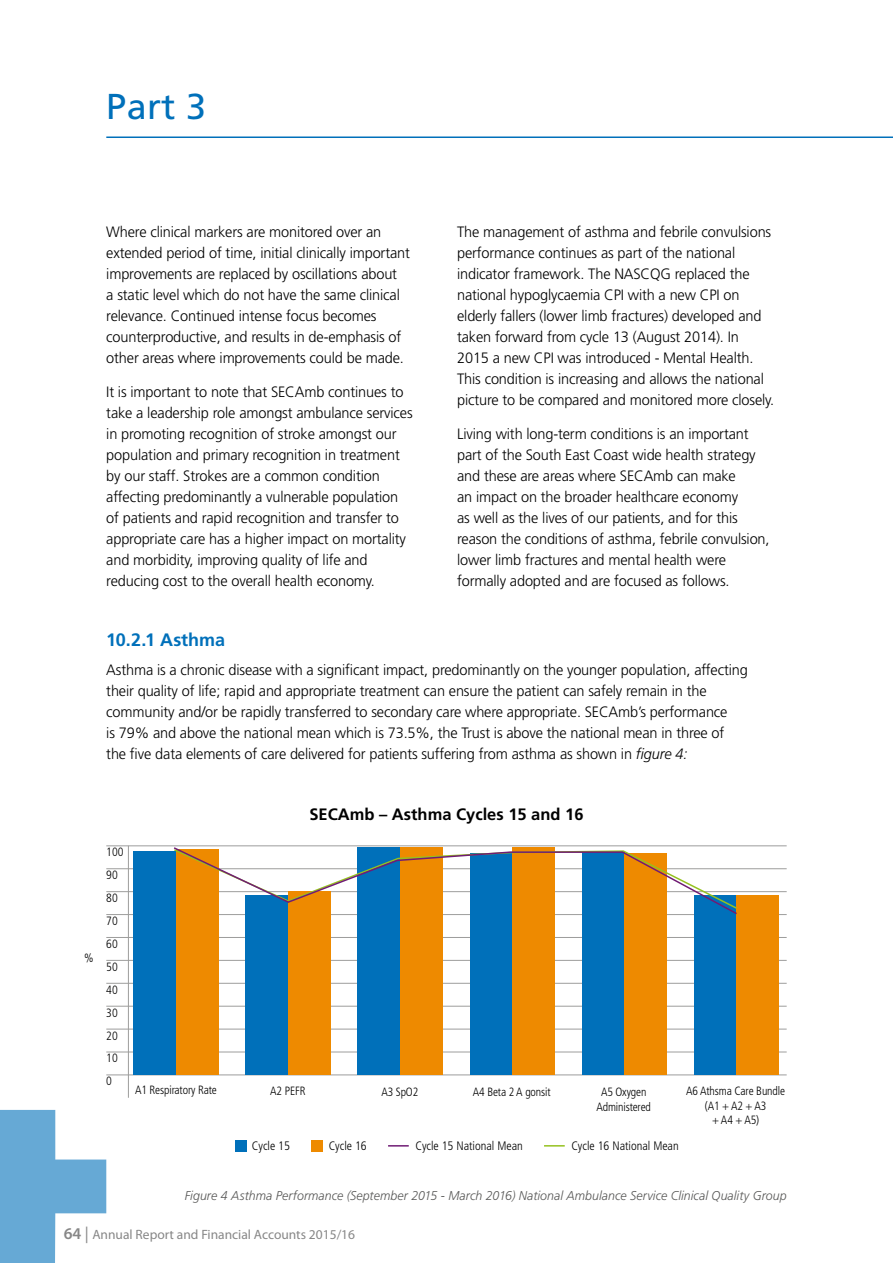
<style>
.page{position:relative;width:893px;height:1263px;background:#fff}
.page>*{position:absolute;margin:0;border:0;box-sizing:border-box;transform-origin:0 0}
.t1{font:36px "Frutiger";color:#0070ba}
.t2{font:700 18px "Frutiger";letter-spacing:-.005em;color:#0070ba}
.t3{font:700 16.5px "Frutiger";color:#000}
.t4{font:300 15px/21px "Frutiger";letter-spacing:-.01em;color:#000}
.t5{font:13.5px "Myriad Pro";color:#878787}
.t6{font:italic 300 12.75px "Frutiger";letter-spacing:.005em;color:#575756}
.t7{font:300 condensed 12.3px "Frutiger";color:#000}
.t8{font:300 condensed 12px/23px "Frutiger";letter-spacing:-.01em;color:#000;text-align:center}
.s1{font-style:italic}
.s2{font-weight:600;font-size:16.5px}
.s3{font-size:16.5px}
</style>
<div class="page">
<hr style="left:106px;top:136px;width:787px;height:2px;background:#0070ba">
<svg style="left:0;top:1110px;width:106px;height:153px"></svg>
<hr style="left:106px;top:845px;width:681px;height:1px;background:#9d9d9c">
<hr style="left:106px;top:868px;width:681px;height:1px;background:#9d9d9c">
<hr style="left:106px;top:891px;width:681px;height:1px;background:#9d9d9c">
<hr style="left:106px;top:914px;width:681px;height:1px;background:#9d9d9c">
<hr style="left:106px;top:937px;width:681px;height:1px;background:#9d9d9c">
<hr style="left:106px;top:960px;width:681px;height:1px;background:#9d9d9c">
<hr style="left:106px;top:983px;width:681px;height:1px;background:#9d9d9c">
<hr style="left:106px;top:1006px;width:681px;height:1px;background:#9d9d9c">
<hr style="left:106px;top:1029px;width:681px;height:1px;background:#9d9d9c">
<hr style="left:106px;top:1051px;width:681px;height:1px;background:#9d9d9c">
<hr style="left:106px;top:1074px;width:681px;height:1px;background:#9d9d9c">
<hr style="left:128px;top:846px;width:1px;height:252px;background:#9d9d9c">
<div style="left:694px;top:895px;width:42px;height:180px;background:#0070ba"></div>
<div style="left:736px;top:895px;width:43px;height:180px;background:#ee8a00"></div>
<div style="left:582px;top:851px;width:42px;height:224px;background:#0070ba"></div>
<div style="left:624px;top:854px;width:43px;height:221px;background:#ee8a00"></div>
<div style="left:470px;top:854px;width:42px;height:221px;background:#0070ba"></div>
<div style="left:512px;top:847px;width:43px;height:228px;background:#ee8a00"></div>
<div style="left:358px;top:847px;width:42px;height:228px;background:#0070ba"></div>
<div style="left:400px;top:847px;width:43px;height:228px;background:#ee8a00"></div>
<div style="left:246px;top:895px;width:42px;height:180px;background:#0070ba"></div>
<div style="left:288px;top:892px;width:43px;height:183px;background:#ee8a00"></div>
<div style="left:133px;top:851px;width:43px;height:224px;background:#0070ba"></div>
<div style="left:176px;top:849px;width:42px;height:226px;background:#ee8a00"></div>
<div style="left:235px;top:1140px;width:12px;height:11px;background:#0070ba"></div>
<div style="left:311px;top:1140px;width:12px;height:11px;background:#ee8a00"></div>
<svg style="left:388px;top:1145px;width:21px;height:1px"></svg>
<svg style="left:544px;top:1145px;width:21px;height:1px"></svg>
<svg style="left:172px;top:846px;width:567px;height:70px"></svg>
<h1 class="t1" style="left:106px;top:85px;width:101px">Part 3</h1>
<p class="t4" style="left:106px;top:221px;width:305px">Where clinical markers are monitored over an extended period of time, initial clinically important improvements are replaced by oscillations about<br>a static level which do not have the same clinical relevance. Continued intense focus becomes counterproductive, and results in de-emphasis of other areas where improvements could be made.</p>
<p class="t4" style="left:106px;top:381px;width:308px">It is important to note that SECAmb continues to take a leadership role amongst ambulance services in promoting recognition of stroke amongst our population and primary recognition in treatment by our staff. Strokes are a common condition affecting predominantly a vulnerable population of patients and rapid recognition and transfer to appropriate care has a higher impact on mortality and morbidity, improving quality of life and reducing cost to the overall health economy.</p>
<p class="t4" style="left:457px;top:221px;width:319px">The management of asthma and febrile convulsions performance continues as part of the national indicator framework. The NASCQG replaced the national hypoglycaemia CPI with a new CPI on elderly fallers (lower limb fractures) developed and taken forward from cycle 13 (August 2014). In 2015 a new CPI was introduced - Mental Health.<br>This condition is increasing and allows the national picture to be compared and monitored more closely.</p>
<p class="t4" style="left:457px;top:423px;width:314px">Living with long-term conditions is an important part of the South East Coast wide health strategy and these are areas where SECAmb can make<br>an impact on the broader healthcare economy<br>as well as the lives of our patients, and for this reason the conditions of asthma, febrile convulsion, lower limb fractures and mental health were formally adopted and are focused as follows.</p>
<p class="t2" style="left:106px;top:629px;width:120px">10.2.1 Asthma</p>
<p class="t4" style="left:106px;top:659px;width:643px">Asthma is a chronic disease with a significant impact, predominantly on the younger population, affecting their quality of life; rapid and appropriate treatment can ensure the patient can safely remain in the community and/or be rapidly transferred to secondary care where appropriate. SECAmb’s performance<br>is 79% and above the national mean which is 73.5%, the Trust is above the national mean in three of the five data elements of care delivered for patients suffering from asthma as shown in <span class="s1">figure 4:</span></p>
<p class="t8" style="left:84px;top:946px;width:11px">%</p>
<p class="t8" style="left:106px;top:841px;width:19px;text-align:left">100<br>90<br>80<br>70<br>60<br>50<br>40<br>30<br>20<br>10<br>0</p>
<p class="t8" style="left:135px;top:1079px;width:83px">A1 Respiratory Rate</p>
<p class="t3" style="left:309px;top:805px;width:276px">SECAmb – Asthma Cycles 15 and 16</p>
<p class="t8" style="left:270px;top:1080px;width:37px">A2 PEFR</p>
<p class="t8" style="left:381px;top:1081px;width:39px">A3 SpO2</p>
<p class="t8" style="left:473px;top:1081px;width:79px">A4 Beta 2 A gonsit</p>
<p class="t8" style="left:596px;top:1085px;width:56px;line-height:14.4px">A5 Oxygen<br>Administered</p>
<p class="t8" style="left:686px;top:1084px;width:100px;line-height:14.4px">A6 Athsma Care Bundle (A1 + A2 + A3<br>+ A4 + A5)</p>
<p class="t7" style="left:252px;top:1139px;width:40px">Cycle 15</p>
<p class="t7" style="left:329px;top:1139px;width:40px">Cycle 16</p>
<p class="t7" style="left:415px;top:1139px;width:109px">Cycle 15 National Mean</p>
<p class="t7" style="left:571px;top:1139px;width:109px">Cycle 16 National Mean</p>
<p class="t6" style="left:185px;top:1188px;width:603px">Figure 4 Asthma Performance (September 2015 - March 2016) National Ambulance Service Clinical Quality Group</p>
<p class="t5" style="left:64px;top:1226px;width:293px"><span class="s2">64</span> <span class="s3">|</span> Annual Report and Financial Accounts 2015/16</p>
</div>
